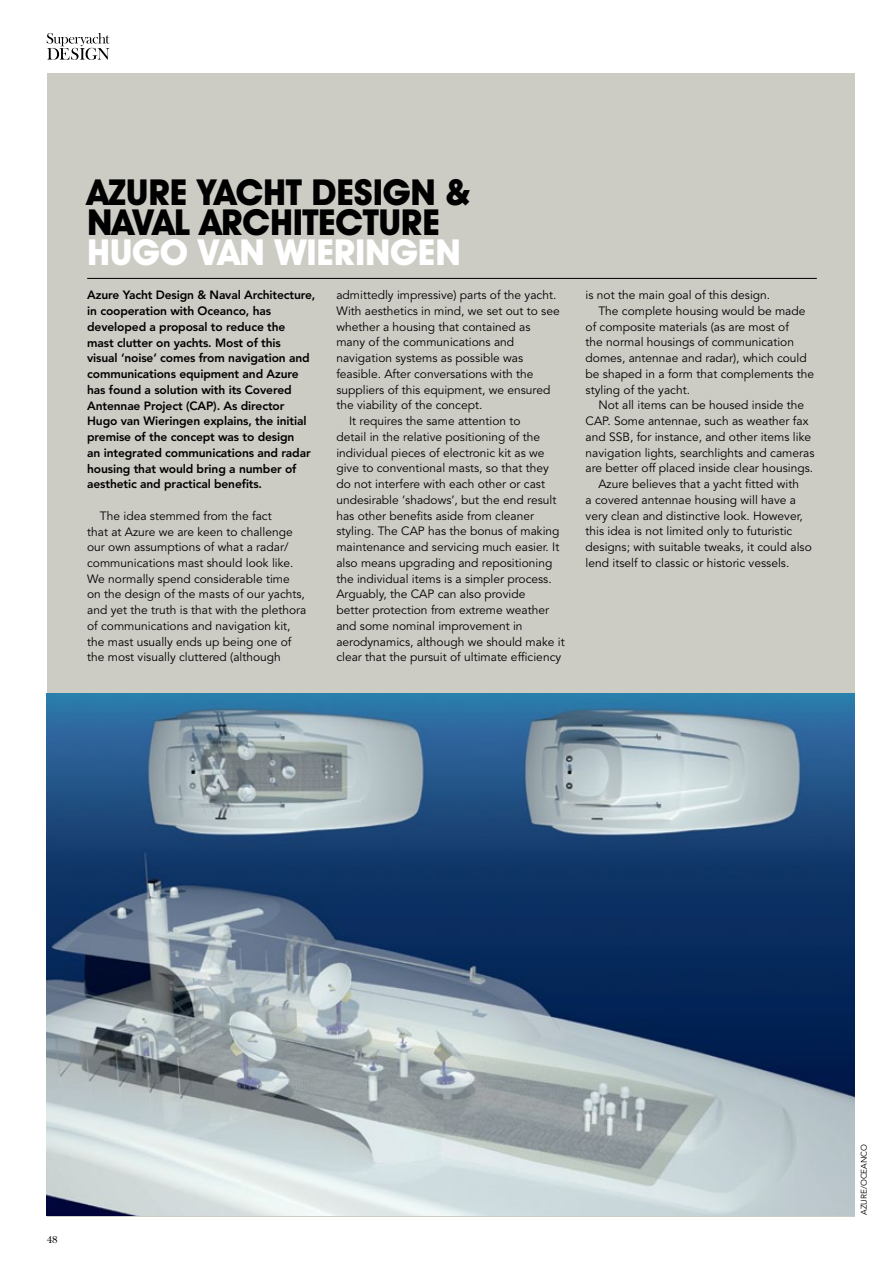
<style>
.page{position:relative;width:893px;height:1263px;background:#fff}
.page>*{position:absolute;margin:0;border:0;box-sizing:border-box;transform-origin:0 0}
.t1{font:700 36px/30px "Avant Garde IT Cby BT";letter-spacing:-.01em;color:#000}
.t2{font:700 36px "Avant Garde IT Cby BT";letter-spacing:-.01em;color:#fff}
.t3{font:12px/15.8px "Avenir";color:#000}
.t4{font:800 12px/15.8px "Avenir";letter-spacing:-.01em;color:#000}
.t5{font:10.5px "New Baskerville";color:#000}
.t6{font:8.25px "Avenir";letter-spacing:-.005em;color:#000}
</style>
<div class="page">
<svg style="left:47px;top:33px;width:63px;height:27px"></svg>
<div style="left:47px;top:73px;width:808px;height:1143px;background:#cccbc4"></div>
<img style="left:47px;top:693px;width:808px;height:523px">
<hr style="left:87px;top:278px;width:730px;height:1px;background:#000">
<h1 class="t1" style="left:87px;top:177px;width:385px">AZURE YACHT DESIGN &amp;<br>NAVAL ARCHITECTURE</h1>
<h1 class="t2" style="left:87px;top:230px;width:375px">HUGO VAN WIERINGEN</h1>
<p class="t4" style="left:87px;top:287px;width:230px">azure yacht design &amp; naval architecture, in cooperation with oceanco, has developed a proposal to reduce the<br>mast clutter on yachts. most of this<br>visual ‘noise’ comes from navigation and communications equipment and azure has found a solution with its covered antennae project (cap). as director hugo van wieringen explains, the initial premise of the concept was to design<br>an integrated communications and radar housing that would bring a number of aesthetic and practical benefits.</p>
<p class="t3" style="left:87px;top:508px;width:221px;text-indent:13px">The idea stemmed from the fact<br>that at Azure we are keen to challenge our own assumptions of what a radar/ communications mast should look like.<br>We normally spend considerable time on the design of the masts of our yachts, and yet the truth is that with the plethora of communications and navigation kit, the mast usually ends up being one of the most visually cluttered (although</p>
<p class="t3" style="left:336px;top:287px;width:221px">admittedly impressive) parts of the yacht.</p>
<p class="t3" style="left:336px;top:303px;width:225px">With aesthetics in mind, we set out to see</p>
<p class="t3" style="left:336px;top:319px;width:196px">whether a housing that contained as</p>
<p class="t3" style="left:336px;top:335px;width:179px">many of the communications and</p>
<p class="t3" style="left:336px;top:350px;width:188px">navigation systems as possible was</p>
<p class="t3" style="left:336px;top:366px;width:199px">feasible. After conversations with the</p>
<p class="t3" style="left:336px;top:382px;width:215px">suppliers of this equipment, we ensured</p>
<p class="t3" style="left:336px;top:398px;width:147px">the viability of the concept.</p>
<p class="t3" style="left:349px;top:413px;width:173px">It requires the same attention to</p>
<p class="t3" style="left:336px;top:429px;width:205px">detail in the relative positioning of the</p>
<p class="t3" style="left:336px;top:445px;width:210px">individual pieces of electronic kit as we</p>
<p class="t3" style="left:336px;top:461px;width:214px">give to conventional masts, so that they</p>
<p class="t3" style="left:336px;top:476px;width:210px">do not interfere with each other or cast</p>
<p class="t3" style="left:336px;top:492px;width:222px">undesirable ‘shadows’, but the end result</p>
<p class="t3" style="left:336px;top:508px;width:199px">has other benefits aside from cleaner</p>
<p class="t3" style="left:336px;top:524px;width:225px">styling. The CAP has the bonus of making</p>
<p class="t3" style="left:336px;top:539px;width:224px">maintenance and servicing much easier. It</p>
<p class="t3" style="left:336px;top:555px;width:217px">also means upgrading and repositioning</p>
<p class="t3" style="left:336px;top:571px;width:217px">the individual items is a simpler process.</p>
<p class="t3" style="left:336px;top:587px;width:190px">Arguably, the CAP can also provide</p>
<p class="t3" style="left:336px;top:602px;width:214px">better protection from extreme weather</p>
<p class="t3" style="left:336px;top:618px;width:188px">and some nominal improvement in</p>
<p class="t3" style="left:336px;top:634px;width:230px">aerodynamics, although we should make it</p>
<p class="t3" style="left:336px;top:650px;width:226px">clear that the pursuit of ultimate efficiency</p>
<p class="t3" style="left:586px;top:287px;width:186px">is not the main goal of this design.</p>
<p class="t3" style="left:598px;top:303px;width:209px">The complete housing would be made</p>
<p class="t3" style="left:586px;top:319px;width:205px">of composite materials (as are most of</p>
<p class="t3" style="left:586px;top:335px;width:210px">the normal housings of communication</p>
<p class="t3" style="left:586px;top:350px;width:223px">domes, antennae and radar), which could</p>
<p class="t3" style="left:586px;top:366px;width:230px">be shaped in a form that complements the</p>
<p class="t3" style="left:586px;top:382px;width:106px">styling of the yacht.</p>
<p class="t3" style="left:598px;top:398px;width:207px">Not all items can be housed inside the</p>
<p class="t3" style="left:586px;top:413px;width:224px">CAP. Some antennae, such as weather fax</p>
<p class="t3" style="left:586px;top:429px;width:227px">and SSB, for instance, and other items like</p>
<p class="t3" style="left:586px;top:445px;width:230px">navigation lights, searchlights and cameras</p>
<p class="t3" style="left:586px;top:461px;width:229px">are better off placed inside clear housings.</p>
<p class="t3" style="left:598px;top:476px;width:202px">Azure believes that a yacht fitted with</p>
<p class="t3" style="left:586px;top:492px;width:212px">a covered antennae housing will have a</p>
<p class="t3" style="left:586px;top:508px;width:219px">very clean and distinctive look. However,</p>
<p class="t3" style="left:586px;top:524px;width:208px">this idea is not limited only to futuristic</p>
<p class="t3" style="left:586px;top:539px;width:228px">designs; with suitable tweaks, it could also</p>
<p class="t3" style="left:586px;top:555px;width:205px">lend itself to classic or historic vessels.</p>
<p class="t5" style="left:47px;top:1234px;width:12px">48</p>
<p class="t6" style="left:859px;top:1215px;width:72px;rotate:-90deg">AZURE/OCEANCO</p>
</div>
